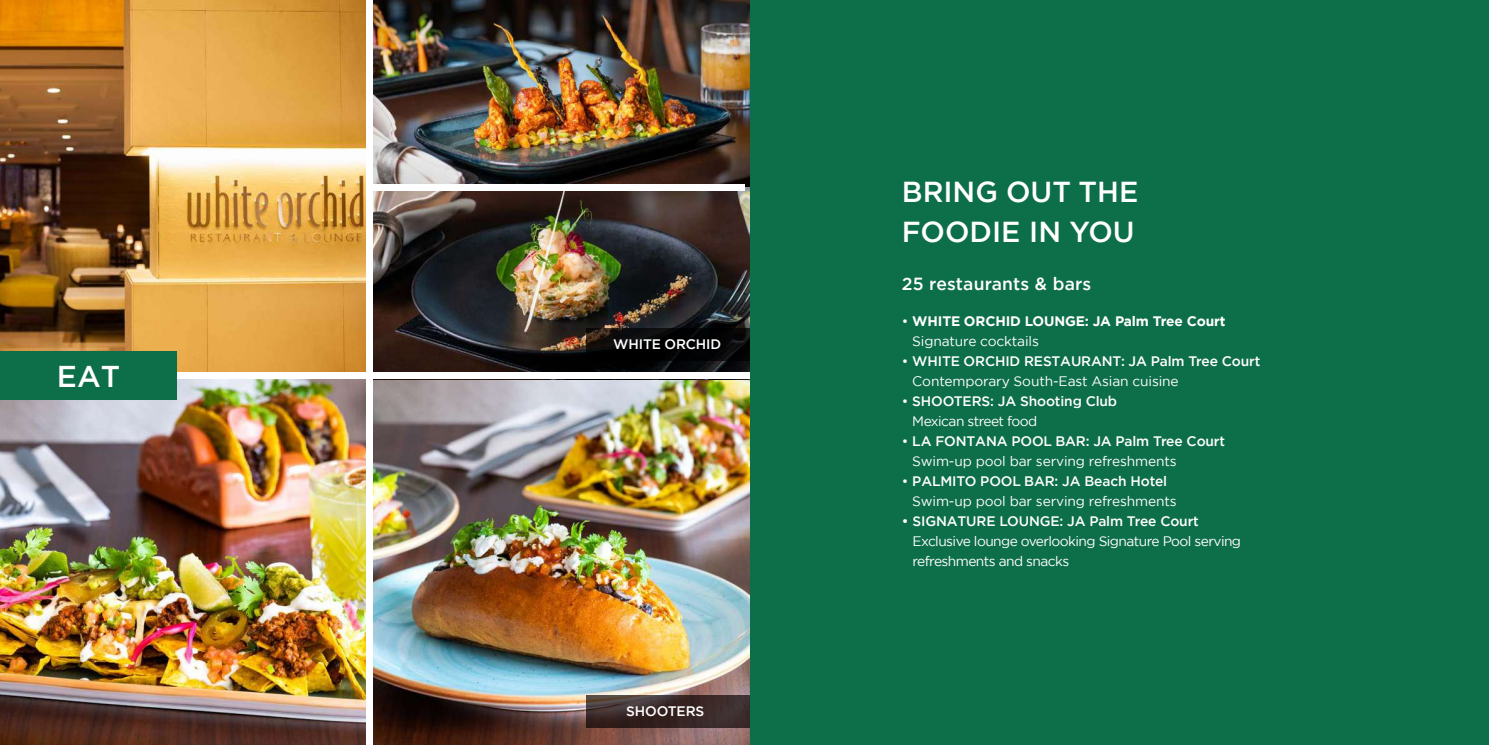
<style>
.page{position:relative;width:1489px;height:745px;background:#fff}
.page>*{position:absolute;margin:0;border:0;box-sizing:border-box;transform-origin:0 0}
.t1{font:500 30px "Gotham";color:#fff}
.t2{font:500 28.75px/39.5px "Gotham";color:#fff}
.t3{font:500 17.5px "Gotham";letter-spacing:.01em;color:#fff}
.t4{font:500 13.75px/20px "Gotham";letter-spacing:-.01em;color:#fff}
.t5{font:13.75px/20px "Gotham";letter-spacing:-.01em;color:#fff}
.t6{font:13.75px/20px "Gotham";letter-spacing:-.04em;color:#fff}
.t7{font:700 13.75px/20px "Gotham";letter-spacing:-.01em;color:#fff}
.s1{font-weight:400}
.s2{font-weight:500}
</style>
<div class="page">
<div style="left:744px;top:0;width:744px;height:744px;background:#0d6e4a"></div>
<img style="left:0;top:379px;width:366px;height:365px">
<img style="left:373px;top:379px;width:376px;height:365px">
<img style="left:0;top:0;width:366px;height:372px">
<img style="left:373px;top:0;width:376px;height:188px">
<img style="left:373px;top:188px;width:376px;height:184px">
<div style="left:0;top:372px;width:749px;height:7px;background:#fff"></div>
<div style="left:369px;top:184px;width:375px;height:7px;background:#fff"></div>
<svg style="left:586px;top:328px;width:163px;height:32px;background:#080707"></svg>
<svg style="left:586px;top:694px;width:163px;height:32px;background:#41312f"></svg>
<div style="left:0;top:351px;width:176px;height:48px;background:#0d6e4a"></div>
<h1 class="t1" style="left:57px;top:356px;width:65px">EAT</h1>
<p class="t4" style="left:613px;top:334px;width:109px">WHITE ORCHID</p>
<p class="t4" style="left:626px;top:700px;width:80px">SHOOTERS</p>
<h2 class="t2" style="left:901px;top:172px;width:238px">BRING OUT THE<br>FOODIE IN YOU</h2>
<p class="t3" style="left:901px;top:272px;width:191px">25 restaurants &amp; bars</p>
<p class="t7" style="left:912px;top:310px;width:315px;text-indent:-10px"><span class="s1">•</span> WHITE ORCHID LOUNGE: JA Palm Tree Court<br><span class="s1">Signature cocktails</span></p>
<p class="t4" style="left:912px;top:350px;width:349px;text-indent:-10px"><span class="s1">•</span> WHITE ORCHID RESTAURANT: JA Palm Tree Court<br><span class="s1">Contemporary South-East Asian cuisine</span></p>
<p class="t4" style="left:912px;top:390px;width:206px;text-indent:-10px"><span class="s1">•</span> SHOOTERS: JA Shooting Club<br><span class="s1">Mexican street food</span></p>
<p class="t5" style="left:912px;top:430px;width:314px;text-indent:-10px">• <span class="s2">LA FONTANA POOL BAR: JA Palm Tree Court<br></span>Swim-up pool bar serving refreshments</p>
<p class="t5" style="left:912px;top:470px;width:266px;text-indent:-10px">• <span class="s2">PALMITO POOL BAR: JA Beach Hotel<br></span>Swim-up pool bar serving refreshments</p>
<p class="t4" style="left:901px;top:510px;width:298px">• SIGNATURE LOUNGE: JA Palm Tree Court</p>
<p class="t6" style="left:912px;top:530px;width:330px">Exclusive lounge overlooking Signature Pool serving refreshments and snacks</p>
</div>
